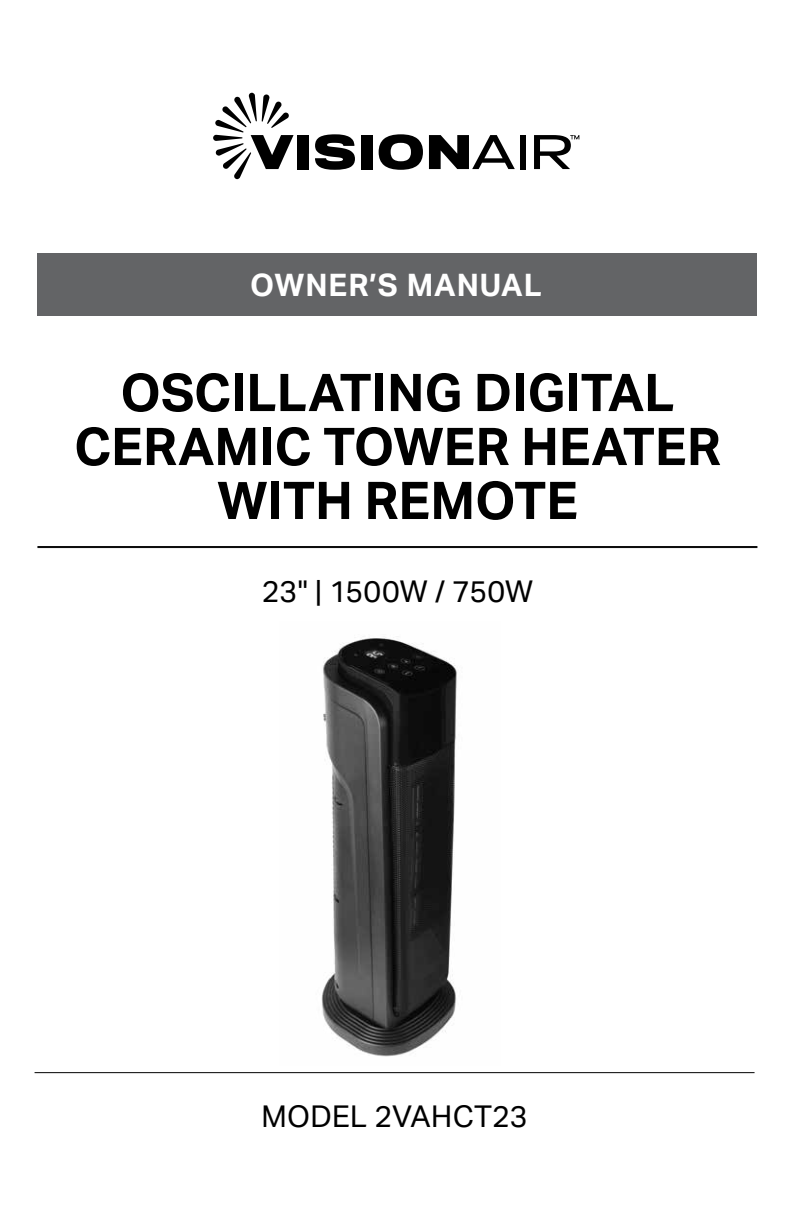
<style>
.page{position:relative;width:792px;height:1224px;background:#fff}
.page>*{position:absolute;margin:0;border:0;box-sizing:border-box;transform-origin:0 0}
.t1{font:700 52px/54px "Aktiv Grotesk";color:#000;text-align:center}
.t2{font:700 31px "Aktiv Grotesk";letter-spacing:.03em;color:#fff}
.t3{font:30px "Aktiv Grotesk";letter-spacing:.005em;color:#000}
</style>
<div class="page">
<svg style="left:213px;top:93px;width:81px;height:86px"></svg>
<div style="left:297px;top:135px;width:12px;height:34px;background:#000"></div>
<svg style="left:315px;top:134px;width:40px;height:36px"></svg>
<div style="left:361px;top:135px;width:12px;height:34px;background:#000"></div>
<svg style="left:379px;top:134px;width:44px;height:36px"></svg>
<svg style="left:429px;top:135px;width:86px;height:34px"></svg>
<div style="left:520px;top:135px;width:6px;height:34px;background:#000"></div>
<svg style="left:534px;top:135px;width:45px;height:34px"></svg>
<hr style="left:37px;top:546px;width:720px;height:1px;background:#000">
<hr style="left:37px;top:547px;width:720px;height:1px;background:#000">
<hr style="left:35px;top:1072px;width:720px;height:1px;background:#000">
<div style="left:37px;top:253px;width:720px;height:63px;background:#636466"></div>
<img style="left:321px;top:637px;width:136px;height:420px">
<p class="t2" style="left:250px;top:267px;width:293px">OWNER’S MANUAL</p>
<p class="t1" style="left:74px;top:366px;width:648px">OSCILLATING DIGITAL<br>CERAMIC TOWER HEATER<br>WITH REMOTE</p>
<p class="t3" style="left:262px;top:574px;width:273px">23" | 1500W / 750W</p>
<p class="t3" style="left:261px;top:1099px;width:268px">MODEL 2VAHCT23</p>
</div>
